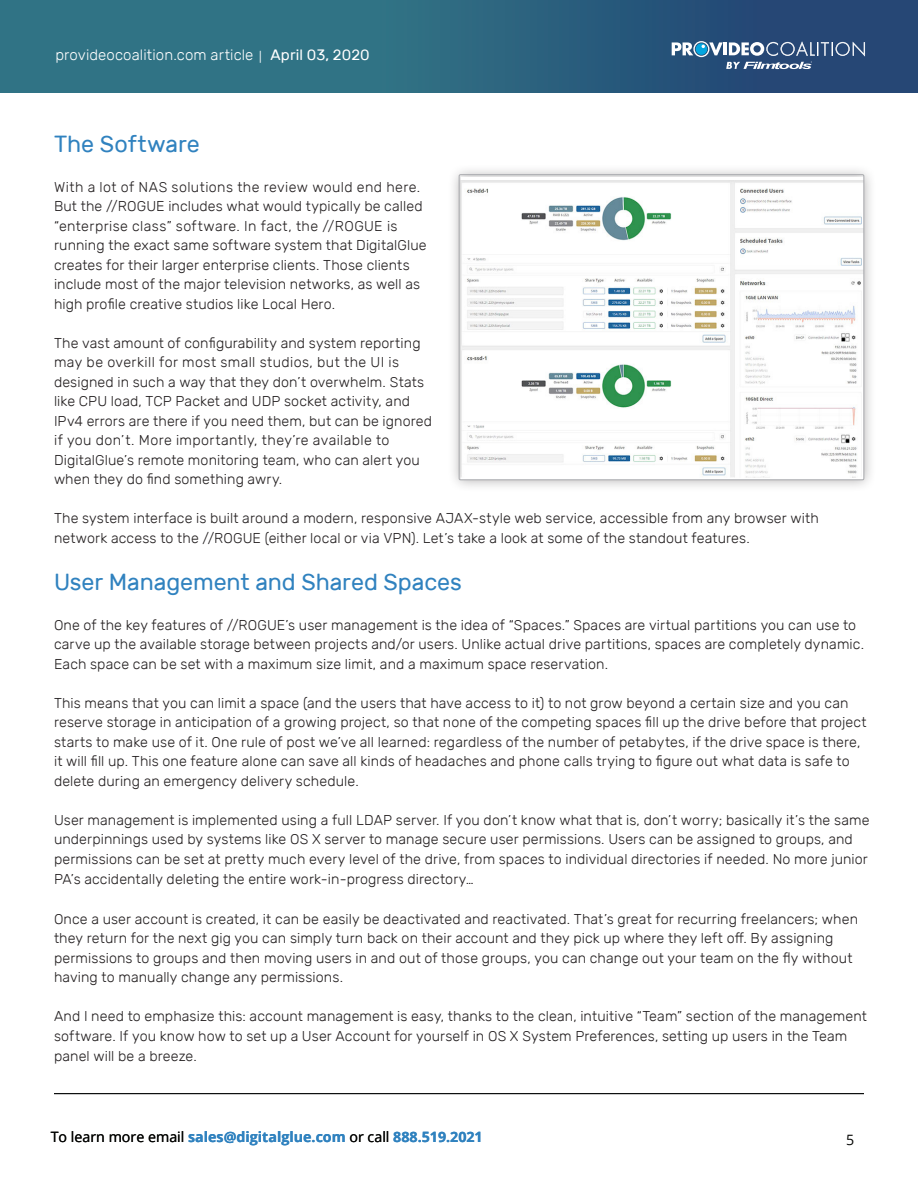
<style>
.page{position:relative;width:918px;height:1188px;background:#fff}
.page>*{position:absolute;margin:0;border:0;box-sizing:border-box;transform-origin:0 0}
.t1{font:23.25px "Rubik";letter-spacing:-.005em;color:#3082bf}
.t2{font:300 15px "Rubik";letter-spacing:.005em;color:#fff}
.t3{font:300 14.25px/19.5px "Rubik";letter-spacing:.01em;color:#231f20}
.t4{font:700 14.25px "Open Sans";color:#3082bf}
.t5{font:14.25px "Open Sans";color:#040503}
.s1{font-family:"Open Sans";font-weight:400;font-size:12px}
.s2{font-weight:400}
.s3{font-weight:400;color:#040503}
</style>
<div class="page">
<div style="left:0;top:0;width:918px;height:93px;background:linear-gradient(to right,#33808a,#244574)"></div>
<svg style="left:672px;top:41px;width:193px;height:28px;background:#587698"></svg>
<hr style="left:54px;top:1093px;width:810px;height:1px;background:#0b0d0d">
<div style="left:448px;top:163px;width:428px;height:329px;background:#231f20;opacity:.35"></div>
<img style="left:461px;top:177px;width:401px;height:301px">
<div style="left:459px;top:175px;width:405px;height:305px;border:1px solid #a8a9ad"></div>
<p class="t2" style="left:56px;top:47px;width:316px">provideocoalition.com article <span class="s1">|</span> <span class="s2">April 03, 2020</span></p>
<p class="t1" style="left:54px;top:131px;width:147px">The Software</p>
<p class="t3" style="left:54px;top:177px;width:374px">With a lot of NAS solutions the review would end here.<br>But the //ROGUE includes what would typically be called “enterprise class” software. In fact, the //ROGUE is running the exact same software system that DigitalGlue creates for their larger enterprise clients. Those clients include most of the major television networks, as well as high profile creative studios like Local Hero.</p>
<p class="t3" style="left:54px;top:333px;width:380px">The vast amount of configurability and system reporting may be overkill for most small studios, but the UI is designed in such a way that they don’t overwhelm. Stats like CPU load, TCP Packet and UDP socket activity, and IPv4 errors are there if you need them, but can be ignored if you don’t. More importantly, they’re available to DigitalGlue’s remote monitoring team, who can alert you when they do find something awry.</p>
<p class="t3" style="left:54px;top:509px;width:766px">The system interface is built around a modern, responsive AJAX-style web service, accessible from any browser with network access to the //ROGUE (either local or via VPN). Let’s take a look at some of the standout features.</p>
<p class="t1" style="left:54px;top:569px;width:409px">User Management and Shared Spaces</p>
<p class="t3" style="left:54px;top:615px;width:812px">One of the key features of //ROGUE’s user management is the idea of “Spaces.” Spaces are virtual partitions you can use to carve up the available storage between projects and/or users. Unlike actual drive partitions, spaces are completely dynamic.<br>Each space can be set with a maximum size limit, and a maximum space reservation.</p>
<p class="t3" style="left:54px;top:693px;width:814px">This means that you can limit a space (and the users that have access to it) to not grow beyond a certain size and you can reserve storage in anticipation of a growing project, so that none of the competing spaces fill up the drive before that project starts to make use of it. One rule of post we’ve all learned: regardless of the number of petabytes, if the drive space is there, it will fill up. This one feature alone can save all kinds of headaches and phone calls trying to figure out what data is safe to delete during an emergency delivery schedule.</p>
<p class="t3" style="left:54px;top:810px;width:817px">User management is implemented using a full LDAP server. If you don’t know what that is, don’t worry; basically it’s the same underpinnings used by systems like OS X server to manage secure user permissions. Users can be assigned to groups, and permissions can be set at pretty much every level of the drive, from spaces to individual directories if needed. No more junior PA’s accidentally deleting the entire work-in-progress directory…</p>
<p class="t3" style="left:54px;top:909px;width:806px">Once a user account is created, it can be easily be deactivated and reactivated. That’s great for recurring freelancers; when they return for the next gig you can simply turn back on their account and they pick up where they left off. By assigning permissions to groups and then moving users in and out of those groups, you can change out your team on the fly without having to manually change any permissions.</p>
<p class="t3" style="left:54px;top:1006px;width:814px">And I need to emphasize this: account management is easy, thanks to the clean, intuitive “Team” section of the management software. If you know how to set up a User Account for yourself in OS X System Preferences, setting up users in the Team panel will be a breeze.</p>
<p class="t4" style="left:51px;top:1126px;width:433px"><span class="s3">To learn more email</span> sales@digitalglue.com <span class="s3">or call</span> 888.519.2021</p>
<p class="t5" style="left:846px;top:1131px;width:10px">5</p>
</div>
